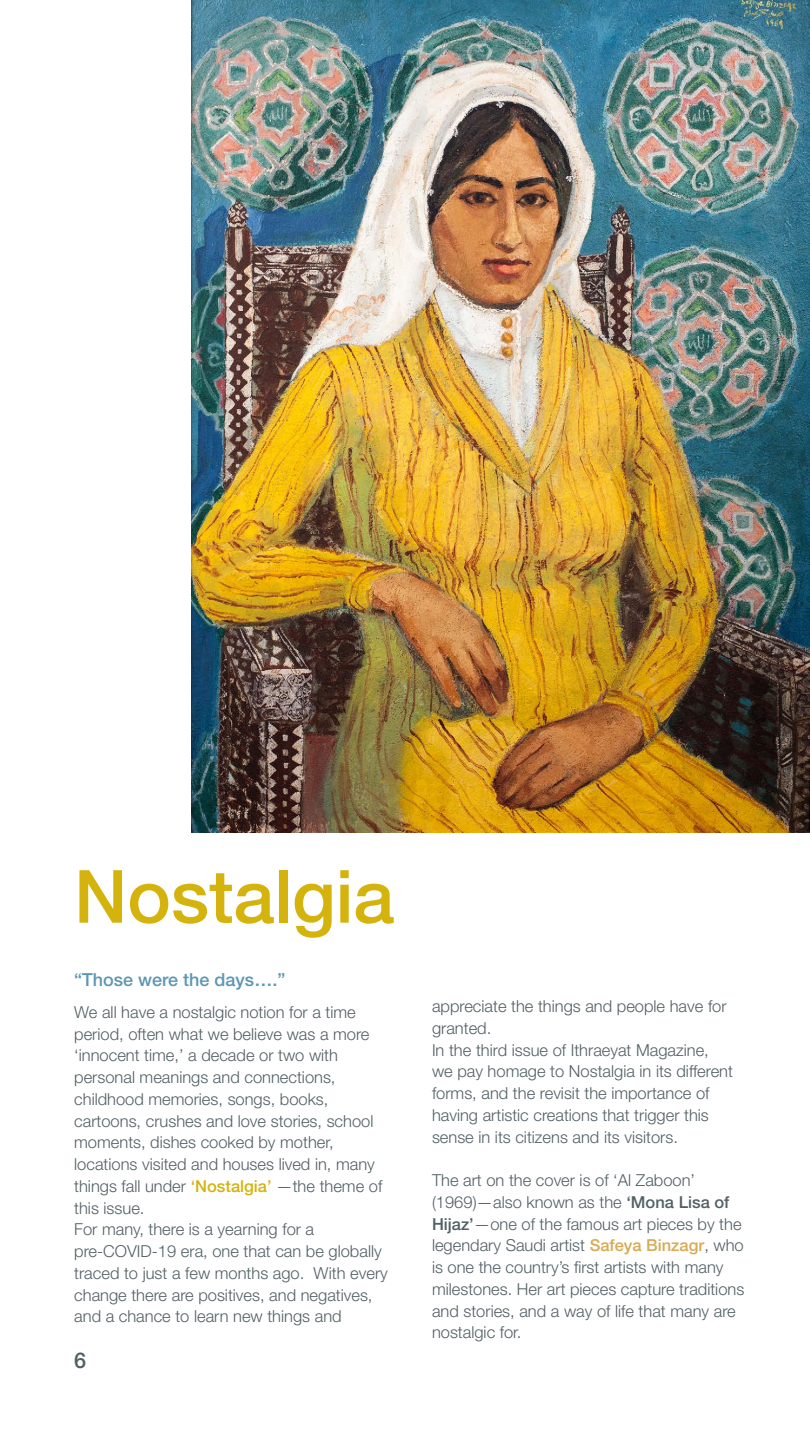
<style>
.page{position:relative;width:810px;height:1442px;background:#fff}
.page>*{position:absolute;margin:0;border:0;box-sizing:border-box;transform-origin:0 0}
.t1{font:500 73.5px "Helvetica Neue LT Pro";color:#d4b30d}
.t2{font:500 21.75px "Helvetica Neue LT Pro";color:#526065}
.t3{font:500 18px "Helvetica Neue LT Pro";color:#5c97b3}
.t4{font:300 16.5px/21.8px "Helvetica Neue LT Pro";color:#526065}
.s1{font-weight:500;color:#d4b30d}
.s2{font-weight:500}
.s3{font-weight:500;color:#d8ab54}
</style>
<div class="page">
<img style="left:192px;top:0;width:618px;height:833px">
<h1 class="t1" style="left:74px;top:853px;width:322px">Nostalgia</h1>
<p class="t3" style="left:74px;top:969px;width:213px">“Those were the days….”</p>
<p class="t4" style="left:74px;top:1001px;width:315px">We all have a nostalgic notion for a time period, often what we believe was a more ‘innocent time,’ a decade or two with personal meanings and connections, childhood memories, songs, books, cartoons, crushes and love stories, school moments, dishes cooked by mother, locations visited and houses lived in, many things fall under <span class="s1">‘Nostalgia’</span> —the theme of this issue.<br>For many, there is a yearning for a pre-COVID-19 era, one that can be globally traced to just a few months ago. With every change there are positives, and negatives, and a chance to learn new things and</p>
<h2 class="t2" style="left:74px;top:1347px;width:14px">6</h2>
<p class="t4" style="left:432px;top:995px;width:303px">appreciate the things and people have for granted.<br>In the third issue of Ithraeyat Magazine, we pay homage to Nostalgia in its different forms, and the revisit the importance of having artistic creations that trigger this sense in its citizens and its visitors.</p>
<p class="t4" style="left:432px;top:1169px;width:314px">The art on the cover is of ‘Al Zaboon’ (1969)—also known as the <span class="s2">‘Mona Lisa of Hijaz’</span>—one of the famous art pieces by the legendary Saudi artist <span class="s3">Safeya Binzagr</span>, who is one the country’s first artists with many milestones. Her art pieces capture traditions and stories, and a way of life that many are nostalgic for.</p>
</div>
